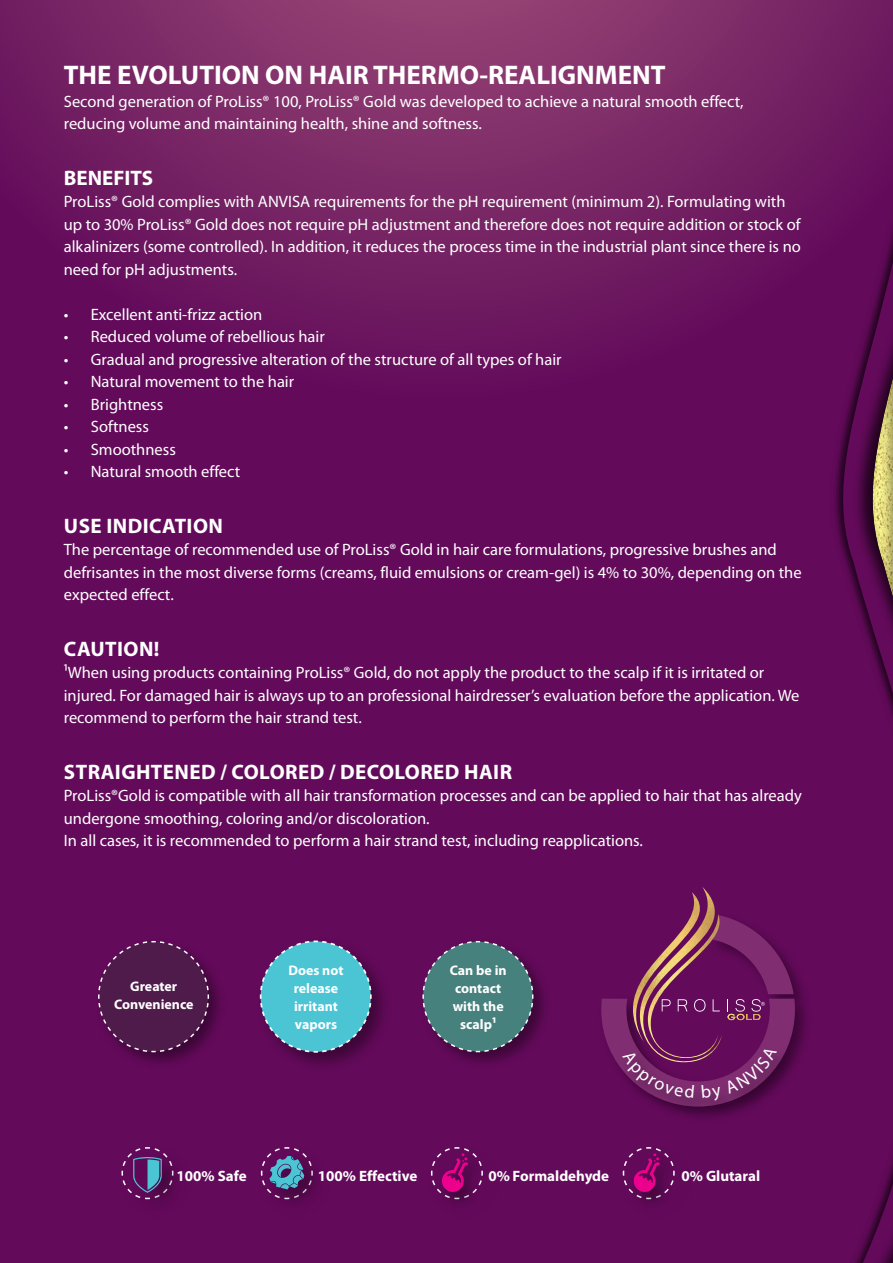
<style>
.page{position:relative;width:893px;height:1263px;background:#fff}
.page>*{position:absolute;margin:0;border:0;box-sizing:border-box;transform-origin:0 0}
.t1{font:700 27px "Myriad Pro";color:#fff}
.t2{font:700 21px "Myriad Pro";letter-spacing:.02em;color:#fff}
.t3{font:700 21px "Myriad Pro";color:#fff}
.t4{font:16.5px/22.5px "Myriad Pro";color:#fff}
.t5{font:700 15px "Myriad Pro";color:#fff}
.t6{font:700 13.95px/18px "Myriad Pro";color:#fff;text-align:center}
</style>
<div class="page">
<div style="left:0;top:0;width:893px;height:1263px;background:#000;opacity:.7"></div>
<div style="left:828px;top:0;width:65px;height:1263px;background:#000;opacity:.7"></div>
<div style="left:95px;top:937px;width:132px;height:133px;background:#000;opacity:.4"></div>
<svg style="left:97px;top:940px;width:113px;height:113px;background:#541a4f"></svg>
<div style="left:255px;top:936px;width:138px;height:138px;background:#000;opacity:.4"></div>
<svg style="left:259px;top:940px;width:113px;height:113px;background:#5298b5"></svg>
<div style="left:419px;top:937px;width:133px;height:133px;background:#000;opacity:.4"></div>
<svg style="left:422px;top:940px;width:112px;height:113px;background:#4e6674"></svg>
<div style="left:707px;top:913px;width:103px;height:99px;background:#000;opacity:.4"></div>
<div style="left:598px;top:995px;width:214px;height:129px;background:#000;opacity:.4"></div>
<div style="left:620px;top:1047px;width:173px;height:70px;background:#000;opacity:.4"></div>
<img style="left:631px;top:887px;width:92px;height:28px">
<div style="left:117px;top:1143px;width:77px;height:77px;background:#63095a"></div>
<div style="left:257px;top:1143px;width:77px;height:77px;background:#63095a"></div>
<div style="left:427px;top:1143px;width:77px;height:77px;background:#63095a"></div>
<div style="left:618px;top:1143px;width:78px;height:77px;background:#63095a"></div>
<svg style="left:121px;top:1147px;width:53px;height:53px"></svg>
<svg style="left:260px;top:1147px;width:54px;height:53px"></svg>
<svg style="left:431px;top:1147px;width:52px;height:53px"></svg>
<svg style="left:622px;top:1147px;width:53px;height:53px"></svg>
<svg style="left:601px;top:915px;width:194px;height:191px;background:#711f5f"></svg>
<h1 class="t1" style="left:64px;top:60px;width:603px">THE EVOLUTION ON HAIR THERMO-REALIGNMENT</h1>
<p class="t4" style="left:64px;top:90px;width:681px">Second generation of ProLiss® 100, ProLiss® Gold was developed to achieve a natural smooth effect, reducing volume and maintaining health, shine and softness.</p>
<p class="t3" style="left:64px;top:166px;width:91px">BENEFITS</p>
<p class="t4" style="left:64px;top:191px;width:739px">ProLiss® Gold complies with ANVISA requirements for the pH requirement (minimum 2). Formulating with up to 30% ProLiss® Gold does not require pH adjustment and therefore does not require addition or stock of alkalinizers (some controlled). In addition, it reduces the process time in the industrial plant since there is no need for pH adjustments.</p>
<p class="t4" style="left:64px;top:303px;width:200px">• Excellent anti-frizz action</p>
<p class="t4" style="left:64px;top:326px;width:263px">• Reduced volume of rebellious hair</p>
<p class="t4" style="left:64px;top:348px;width:499px">• Gradual and progressive alteration of the structure of all types of hair</p>
<p class="t4" style="left:64px;top:371px;width:232px">• Natural movement to the hair</p>
<p class="t4" style="left:64px;top:393px;width:101px">• Brightness</p>
<p class="t4" style="left:64px;top:416px;width:87px">• Softness</p>
<p class="t4" style="left:64px;top:438px;width:114px">• Smoothness</p>
<p class="t4" style="left:64px;top:461px;width:178px">• Natural smooth effect</p>
<p class="t2" style="left:64px;top:514px;width:161px">USE INDICATION</p>
<p class="t4" style="left:64px;top:539px;width:739px">The percentage of recommended use of ProLiss® Gold in hair care formulations, progressive brushes and defrisantes in the most diverse forms (creams, fluid emulsions or cream-gel) is 4% to 30%, depending on the expected effect.</p>
<p class="t2" style="left:64px;top:637px;width:97px">CAUTION!</p>
<p class="t4" style="left:64px;top:662px;width:737px">¹When using products containing ProLiss® Gold, do not apply the product to the scalp if it is irritated or injured. For damaged hair is always up to an professional hairdresser’s evaluation before the application. We recommend to perform the hair strand test.</p>
<p class="t2" style="left:64px;top:760px;width:450px">STRAIGHTENED / COLORED / DECOLORED HAIR</p>
<p class="t4" style="left:64px;top:785px;width:740px">ProLiss®Gold is compatible with all hair transformation processes and can be applied to hair that has already undergone smoothing, coloring and/or discoloration.<br>In all cases, it is recommended to perform a hair strand test, including reapplications.</p>
<p class="t6" style="left:114px;top:978px;width:81px">Greater<br>Convenience</p>
<p class="t6" style="left:288px;top:961px;width:57px">Does not release irritant vapors</p>
<p class="t6" style="left:450px;top:961px;width:58px">Can be in contact with the scalp¹</p>
<p class="t5" style="left:176px;top:1167px;width:72px">100% Safe</p>
<p class="t5" style="left:318px;top:1167px;width:101px">100% Effective</p>
<p class="t5" style="left:489px;top:1167px;width:122px">0% Formaldehyde</p>
<p class="t5" style="left:681px;top:1167px;width:80px">0% Glutaral</p>
</div>
